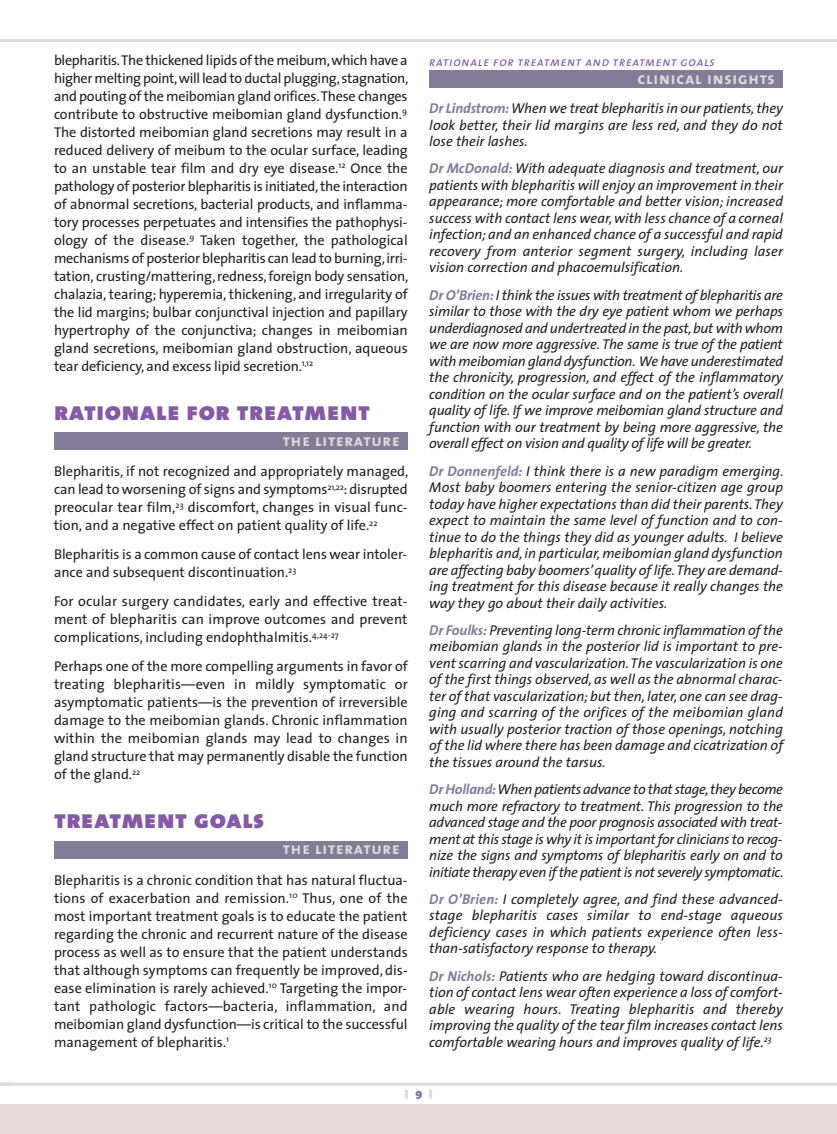
<style>
.page{position:relative;width:837px;height:1134px;background:#fff}
.page>*{position:absolute;margin:0;border:0;box-sizing:border-box;transform-origin:0 0}
.t1{font:26.25px "The Sans Black Caps";letter-spacing:.025em;color:#845aa5}
.t2{font:16.5px "The Sans Bold Caps";letter-spacing:.05em;color:#e2d9d8}
.t3{font:italic 14.25px/16.5px "The Sans";color:#231f20;text-align:justify}
.t4{font:14.25px/18px "The Sans";letter-spacing:-.005em;color:#231f20;text-align:justify}
.t5{font:italic 12.75px "The Sans Caps";letter-spacing:.05em;color:#845aa5}
.t6{font:900 12px "The Sans";color:#827c98}
.s1{font-weight:700;color:#827c98}
</style>
<div class="page">
<div style="left:430px;top:71px;width:353px;height:17px;background:#827c98"></div>
<div style="left:54px;top:841px;width:353px;height:17px;background:#827c98"></div>
<div style="left:54px;top:433px;width:353px;height:17px;background:#827c98"></div>
<hr style="left:0;top:1083px;width:837px;height:3px;background:#e2d9d8">
<div style="left:0;top:1104px;width:837px;height:30px;background:#e2d9d8"></div>
<svg style="left:429px;top:1090px;width:3px;height:9px"></svg>
<svg style="left:405px;top:1090px;width:3px;height:9px"></svg>
<hr style="left:0;top:39px;width:837px;height:3px;background:#e2d9d8">
<p class="t4" style="left:54px;top:52px;width:356px">blepharitis.The thickened lipids of the meibum,which have a higher melting point,will lead to ductal plugging,stagnation, and pouting of the meibomian gland orifices.These changes contribute to obstructive meibomian gland dysfunction.<sup>9<br></sup>The distorted meibomian gland secretions may result in a reduced delivery of meibum to the ocular surface, leading to an unstable tear film and dry eye disease.<sup>12</sup> Once the pathology of posterior blepharitis is initiated, the interaction of abnormal secretions, bacterial products, and inflamma&shy;tory processes perpetuates and intensifies the pathophysi&shy;ology of the disease.<sup>9</sup> Taken together, the pathological mechanisms of posterior blepharitis can lead to burning,irri&shy;tation, crusting/mattering, redness, foreign body sensation, chalazia, tearing; hyperemia, thickening, and irregularity of the lid margins; bulbar conjunctival injection and papillary hypertrophy of the conjunctiva; changes in meibomian gland secretions, meibomian gland obstruction, aqueous tear deficiency, and excess lipid secretion.<sup>1,12</sup></p>
<h1 class="t1" style="left:54px;top:396px;width:317px">rationale for treatment</h1>
<p class="t2" style="left:283px;top:430px;width:118px">the literature</p>
<p class="t4" style="left:54px;top:464px;width:356px">Blepharitis, if not recognized and appropriately managed, can lead to worsening of signs and symptoms<sup>21,22</sup>: disrupted preocular tear film,<sup>23</sup> discomfort, changes in visual func&shy;tion, and a negative effect on patient quality of life.<sup>22</sup></p>
<p class="t4" style="left:54px;top:547px;width:355px">Blepharitis is a common cause of contact lens wear intoler&shy;ance and subsequent discontinuation.<sup>23</sup></p>
<p class="t4" style="left:54px;top:593px;width:355px">For ocular surgery candidates, early and effective treat&shy;ment of blepharitis can improve outcomes and prevent complications, including endophthalmitis.<sup>4,24-27</sup></p>
<p class="t4" style="left:54px;top:658px;width:355px">Perhaps one of the more compelling arguments in favor of treating blepharitis—even in mildly symptomatic or asymptomatic patients—is the prevention of irreversible damage to the meibomian glands. Chronic inflammation within the meibomian glands may lead to changes in gland structure that may permanently disable the function of the gland.<sup>22</sup></p>
<h1 class="t1" style="left:54px;top:804px;width:212px">treatment goals</h1>
<p class="t2" style="left:283px;top:838px;width:118px">the literature</p>
<p class="t4" style="left:54px;top:872px;width:355px">Blepharitis is a chronic condition that has natural fluctua&shy;tions of exacerbation and remission.<sup>10</sup> Thus, one of the most important treatment goals is to educate the patient regarding the chronic and recurrent nature of the disease process as well as to ensure that the patient understands that although symptoms can frequently be improved, dis&shy;ease elimination is rarely achieved.<sup>10</sup> Targeting the impor&shy;tant pathologic factors—bacteria, inflammation, and meibomian gland dysfunction—is critical to the successful management of blepharitis.<sup>1</sup></p>
<p class="t5" style="left:429px;top:55px;width:287px">rationale for treatment and treatment goals</p>
<p class="t2" style="left:638px;top:68px;width:139px">clinical insights</p>
<p class="t3" style="left:429px;top:101px;width:355px"><span class="s1">Dr Lindstrom:</span>When we treat blepharitis in our patients, they look better, their lid margins are less red, and they do not lose their lashes.</p>
<p class="t3" style="left:429px;top:162px;width:355px"><span class="s1">Dr McDonald:</span> With adequate diagnosis and treatment, our patients with blepharitis will enjoy an improvement in their appearance; more comfortable and better vision; increased success with contact lens wear, with less chance of a corneal infection; and an enhanced chance of a successful and rapid recovery from anterior segment surgery, including laser vision correction and phacoemulsification.</p>
<p class="t3" style="left:429px;top:288px;width:355px"><span class="s1">Dr O’Brien:</span>I think the issues with treatment of blepharitis are similar to those with the dry eye patient whom we perhaps underdiagnosed and undertreated in the past,but with whom we are now more aggressive. The same is true of the patient with meibomian gland dysfunction. We have underestimated the chronicity, progression, and effect of the inflammatory condition on the ocular surface and on the patient’s overall quality of life. If we improve meibomian gland structure and function with our treatment by being more aggressive, the overall effect on vision and quality of life will be greater.</p>
<p class="t3" style="left:429px;top:464px;width:356px"><span class="s1">Dr Donnenfeld:</span> I think there is a new paradigm emerging.<br>Most baby boomers entering the senior-citizen age group today have higher expectations than did their parents.They expect to maintain the same level of function and to con&shy;tinue to do the things they did as younger adults. I believe blepharitis and, in particular,meibomian gland dysfunction are affecting baby boomers’ quality of life.They are demand&shy;ing treatment for this disease because it really changes the way they go about their daily activities.</p>
<p class="t3" style="left:429px;top:623px;width:355px"><span class="s1">Dr Foulks:</span> Preventing long-term chronic inflammation of the meibomian glands in the posterior lid is important to pre&shy;vent scarring and vascularization.The vascularization is one of the first things observed, as well as the abnormal charac&shy;ter of that vascularization; but then, later, one can see drag&shy;ging and scarring of the orifices of the meibomian gland with usually posterior traction of those openings, notching of the lid where there has been damage and cicatrization of the tissues around the tarsus.</p>
<p class="t3" style="left:429px;top:782px;width:356px"><span class="s1">Dr Holland:</span>When patients advance to that stage, they become much more refractory to treatment. This progression to the advanced stage and the poor prognosis associated with treat&shy;ment at this stage is why it is important for clinicians to recog&shy;nize the signs and symptoms of blepharitis early on and to initiate therapy even if the patient is not severely symptomatic.</p>
<p class="t3" style="left:429px;top:892px;width:355px"><span class="s1">Dr O’Brien:</span> I completely agree, and find these advanced&shy;stage blepharitis cases similar to end-stage aqueous deficiency cases in which patients experience often less&shy;than-satisfactory response to therapy.</p>
<p class="t3" style="left:429px;top:969px;width:355px"><span class="s1">Dr Nichols:</span> Patients who are hedging toward discontinua&shy;tion of contact lens wear often experience a loss of comfort&shy;able wearing hours. Treating blepharitis and thereby improving the quality of the tear film increases contact lens comfortable wearing hours and improves quality of life.<sup>23</sup></p>
<p class="t6" style="left:415px;top:1089px;width:8px">9</p>
</div>
